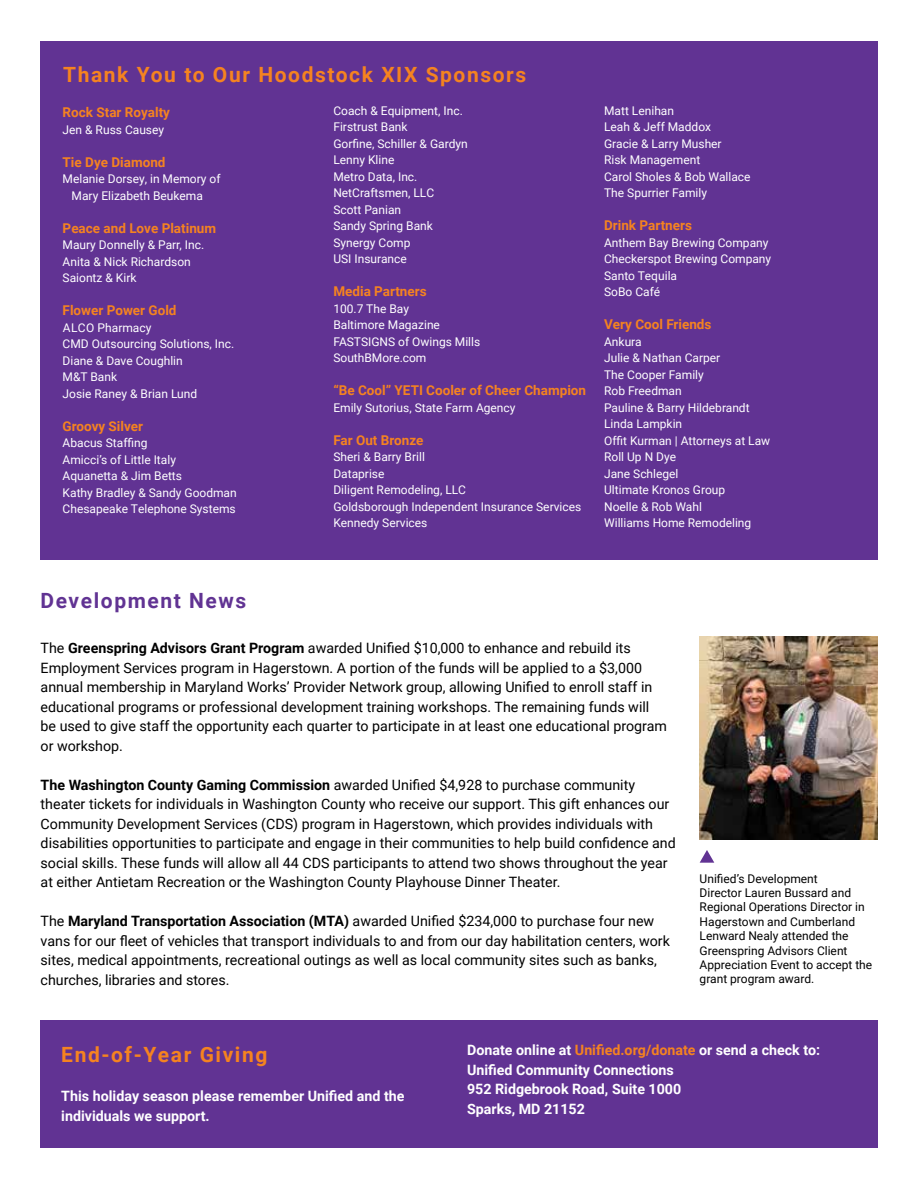
<style>
.page{position:relative;width:918px;height:1188px;background:#fff}
.page>*{position:absolute;margin:0;border:0;box-sizing:border-box;transform-origin:0 0}
.t1{font:700 21px "Roboto";letter-spacing:.075em;color:#f58320}
.t2{font:700 21px "Roboto";letter-spacing:.075em;color:#613393}
.t3{font:14.25px/19.5px "Roboto";color:#000}
.t4{font:700 14.25px/19.5px "Roboto";color:#fff}
.t5{font:700 13.5px "Roboto";color:#f58320}
.t6{font:12px/16.5px "Roboto";color:#fff}
.t7{font:12px/14.4px "Roboto";color:#000}
.s1{font-weight:700}
.s2{color:#f58320}
</style>
<div class="page">
<div style="left:41px;top:1020px;width:837px;height:128px;background:#613393"></div>
<div style="left:41px;top:41px;width:837px;height:518px;background:#613393"></div>
<img style="left:700px;top:636px;width:178px;height:203px">
<svg style="left:700px;top:850px;width:14px;height:13px"></svg>
<h1 class="t1" style="left:63px;top:60px;width:464px">Thank You to Our Hoodstock XIX Sponsors</h1>
<p class="t5" style="left:63px;top:103px;width:109px">Rock Star Royalty</p>
<p class="t6" style="left:63px;top:121px;width:103px">Jen &amp; Russ Causey</p>
<p class="t5" style="left:63px;top:153px;width:104px">Tie Dye Diamond</p>
<p class="t6" style="left:72px;top:170px;width:150px;text-indent:-9px">Melanie Dorsey, in Memory of<br>Mary Elizabeth Beukema</p>
<p class="t5" style="left:63px;top:219px;width:155px">Peace and Love Platinum</p>
<p class="t6" style="left:63px;top:236px;width:143px">Maury Donnelly &amp; Parr, Inc.<br>Anita &amp; Nick Richardson<br>Saiontz &amp; Kirk</p>
<p class="t5" style="left:63px;top:301px;width:115px">Flower Power Gold</p>
<p class="t6" style="left:63px;top:319px;width:173px">ALCO Pharmacy<br>CMD Outsourcing Solutions, Inc.<br>Diane &amp; Dave Coughlin<br>M&amp;T Bank<br>Josie Raney &amp; Brian Lund</p>
<p class="t5" style="left:63px;top:417px;width:82px">Groovy Silver</p>
<p class="t6" style="left:63px;top:434px;width:176px">Abacus Staffing<br>Amicci’s of Little Italy<br>Aquanetta &amp; Jim Betts<br>Kathy Bradley &amp; Sandy Goodman<br>Chesapeake Telephone Systems</p>
<p class="t6" style="left:333px;top:102px;width:136px">Coach &amp; Equipment, Inc.<br>Firstrust Bank<br>Gorfine, Schiller &amp; Gardyn<br>Lenny Kline<br>Metro Data, Inc.<br>NetCraftsmen, LLC<br>Scott Panian<br>Sandy Spring Bank<br>Synergy Comp<br>USI Insurance</p>
<p class="t5" style="left:333px;top:282px;width:95px">Media Partners</p>
<p class="t6" style="left:333px;top:300px;width:148px">100.7 The Bay<br>Baltimore Magazine<br>FASTSIGNS of Owings Mills<br>SouthBMore.com</p>
<p class="t5" style="left:333px;top:381px;width:254px">“Be Cool” YETI Cooler of Cheer Champion</p>
<p class="t6" style="left:333px;top:399px;width:184px">Emily Sutorius, State Farm Agency</p>
<p class="t5" style="left:333px;top:431px;width:92px">Far Out Bronze</p>
<p class="t6" style="left:333px;top:448px;width:249px">Sheri &amp; Barry Brill<br>Dataprise<br>Diligent Remodeling, LLC<br>Goldsborough Independent Insurance Services<br>Kennedy Services</p>
<p class="t6" style="left:604px;top:102px;width:148px">Matt Lenihan<br>Leah &amp; Jeff Maddox<br>Gracie &amp; Larry Musher<br>Risk Management<br>Carol Sholes &amp; Bob Wallace<br>The Spurrier Family</p>
<p class="t5" style="left:604px;top:216px;width:89px">Drink Partners</p>
<p class="t6" style="left:604px;top:234px;width:169px">Anthem Bay Brewing Company<br>Checkerspot Brewing Company<br>Santo Tequila<br>SoBo Café</p>
<p class="t5" style="left:604px;top:315px;width:109px">Very Cool Friends</p>
<p class="t6" style="left:604px;top:333px;width:168px">Ankura<br>Julie &amp; Nathan Carper<br>The Cooper Family<br>Rob Freedman<br>Pauline &amp; Barry Hildebrandt<br>Linda Lampkin<br>Offit Kurman | Attorneys at Law<br>Roll Up N Dye<br>Jane Schlegel<br>Ultimate Kronos Group<br>Noelle &amp; Rob Wahl<br>Williams Home Remodeling</p>
<h1 class="t2" style="left:41px;top:586px;width:207px">Development News</h1>
<p class="t3" style="left:41px;top:638px;width:628px">The <span class="s1">Greenspring Advisors Grant Program</span> awarded Unified $10,000 to enhance and rebuild its Employment Services program in Hagerstown. A portion of the funds will be applied to a $3,000 annual membership in Maryland Works’ Provider Network group, allowing Unified to enroll staff in educational programs or professional development training workshops. The remaining funds will be used to give staff the opportunity each quarter to participate in at least one educational program or workshop.</p>
<p class="t3" style="left:41px;top:774px;width:637px"><span class="s1">The Washington County Gaming Commission</span> awarded Unified $4,928 to purchase community theater tickets for individuals in Washington County who receive our support. This gift enhances our Community Development Services (CDS) program in Hagerstown, which provides individuals with disabilities opportunities to participate and engage in their communities to help build confidence and social skills. These funds will allow all 44 CDS participants to attend two shows throughout the year at either Antietam Recreation or the Washington County Playhouse Dinner Theater.</p>
<p class="t3" style="left:41px;top:911px;width:631px">The <span class="s1">Maryland Transportation Association (MTA)</span> awarded Unified $234,000 to purchase four new vans for our fleet of vehicles that transport individuals to and from our day habilitation centers, work sites, medical appointments, recreational outings as well as local community sites such as banks, churches, libraries and stores.</p>
<p class="t7" style="left:700px;top:871px;width:174px">Unified’s Development<br>Director Lauren Bussard and<br>Regional Operations Director in<br>Hagerstown and Cumberland<br>Lenward Nealy attended the<br>Greenspring Advisors Client<br>Appreciation Event to accept the grant program award.</p>
<h1 class="t1" style="left:61px;top:1040px;width:208px">End-of-Year Giving</h1>
<p class="t4" style="left:61px;top:1086px;width:345px">This holiday season please remember Unified and the individuals we support.</p>
<p class="t4" style="left:467px;top:1040px;width:354px">Donate online at <span class="s2">Unified.org/donate</span> or send a check to:<br>Unified Community Connections<br>952 Ridgebrook Road, Suite 1000<br>Sparks, MD 21152</p>
</div>
